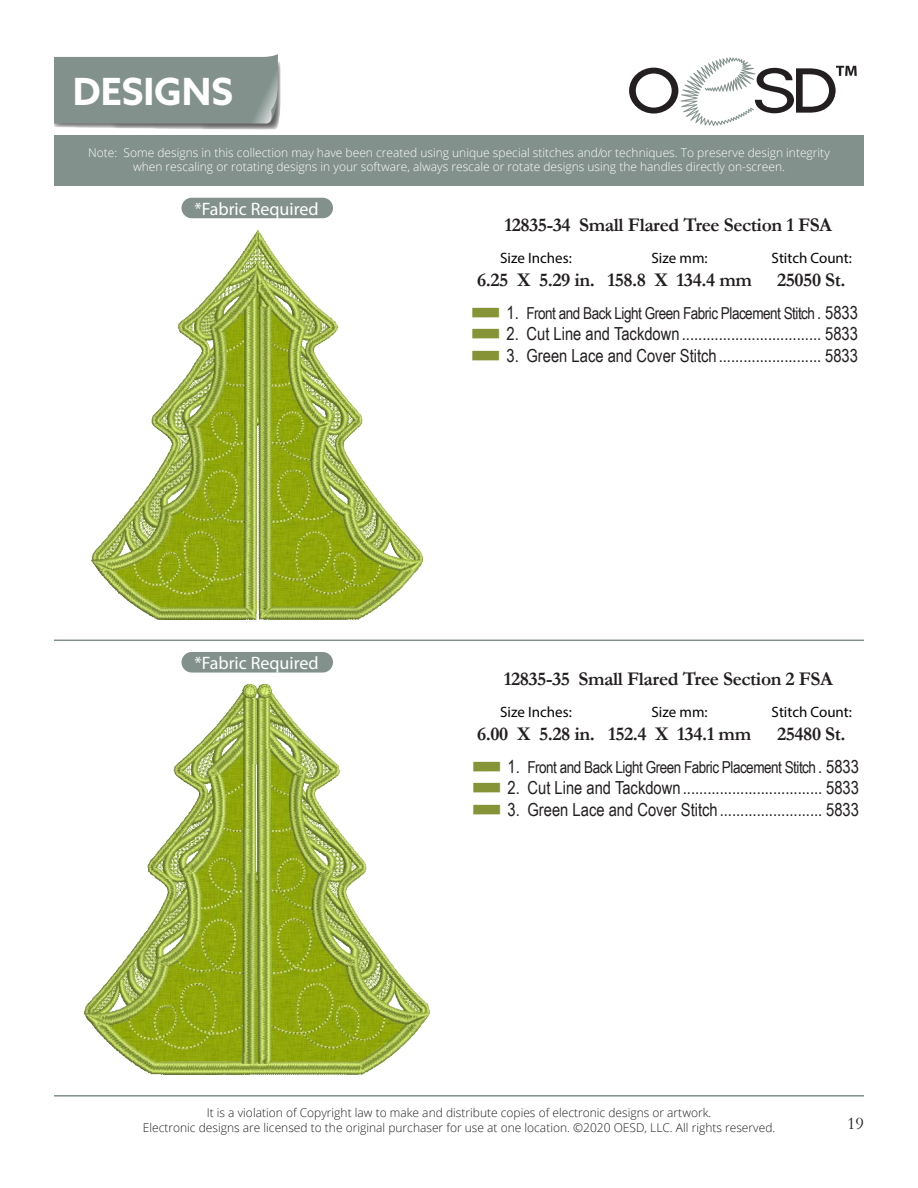
<style>
.page{position:relative;width:918px;height:1188px;background:#fff}
.page>*{position:absolute;margin:0;border:0;box-sizing:border-box;transform-origin:0 0}
.t1{font:700 37.5px "Azo Sans";color:#fff}
.t2{font:700 19.5px "Garamond";letter-spacing:-.02em;color:#231f20}
.t3{font:18px "Arial Narrow";color:#231f20}
.t4{font:18px "Myriad Pro";color:#fff}
.t5{font:18px "Garamond";color:#231f20}
.t6{font:16.5px "Arial Narrow";letter-spacing:-.03em;color:#231f20}
.t7{font:15px "Myriad Pro";color:#040503}
.t8{font:300 12px/14.4px "Open Sans";color:#fff;text-align:center}
.t9{font:300 12px/14.4px "Open Sans";color:#231f20;text-align:center}
.s1{font-family:"threadchart";font-size:18px;color:#869337}
.s2{font-size:18px}
.s3{font-family:"threadchart";color:#869337}
</style>
<div class="page">
<svg style="left:629px;top:57px;width:228px;height:69px"></svg>
<div style="left:54px;top:135px;width:810px;height:51px;background:#82918c"></div>
<hr style="left:54px;top:640px;width:810px;height:1px;background:#82918c">
<hr style="left:54px;top:1095px;width:810px;height:2px;background:#82918c">
<svg style="left:54px;top:54px;width:227px;height:76px;background:#8c9994"></svg>
<div style="left:182px;top:652px;width:151px;height:21px;background:#82918c;border-radius:10px"></div>
<div style="left:182px;top:198px;width:151px;height:20px;background:#82918c;border-radius:10px"></div>
<img style="left:85px;top:685px;width:345px;height:389px">
<img style="left:92px;top:231px;width:331px;height:389px">
<h1 class="t1" style="left:73px;top:67px;width:162px">DESIGNS</h1>
<p class="t8" style="left:88px;top:145px;width:743px">Note: Some designs in this collection may have been created using unique special stitches and/or techniques. To preserve design integrity when rescaling or rotating designs in your software, always rescale or rotate designs using the handles directly on-screen.</p>
<p class="t4" style="left:194px;top:198px;width:126px">*Fabric Required</p>
<p class="t4" style="left:194px;top:652px;width:126px">*Fabric Required</p>
<p class="t2" style="left:504px;top:212px;width:329px">12835-34 Small Flared Tree Section 1 FSA</p>
<p class="t7" style="left:500px;top:248px;width:73px">Size Inches:</p>
<p class="t7" style="left:652px;top:248px;width:58px">Size mm:</p>
<p class="t7" style="left:772px;top:248px;width:82px">Stitch Count:</p>
<p class="t2" style="left:477px;top:266px;width:119px">6.25 X 5.29 in.</p>
<p class="t2" style="left:607px;top:266px;width:146px">158.8 X 134.4 mm</p>
<p class="t2" style="left:777px;top:266px;width:70px">25050 St.</p>
<p class="t6" style="left:472px;top:301px;width:387px"><span class="s1">A</span> <span class="s2">1.</span> Front and Back Light Green Fabric Placement Stitch <span class="s2">. 5833</span></p>
<p class="t3" style="left:472px;top:321px;width:387px"><span class="s3">A</span> 2. Cut Line and Tackdown .................................. 5833</p>
<p class="t3" style="left:472px;top:342px;width:387px"><span class="s3">A</span> 3. Green Lace and Cover Stitch......................... 5833</p>
<p class="t2" style="left:504px;top:666px;width:331px">12835-35 Small Flared Tree Section 2 FSA</p>
<p class="t7" style="left:500px;top:703px;width:73px">Size Inches:</p>
<p class="t7" style="left:652px;top:703px;width:58px">Size mm:</p>
<p class="t7" style="left:772px;top:703px;width:82px">Stitch Count:</p>
<p class="t2" style="left:608px;top:721px;width:145px">152.4 X 134.1 mm</p>
<p class="t2" style="left:777px;top:721px;width:70px">25480 St.</p>
<p class="t6" style="left:473px;top:755px;width:387px"><span class="s1">A</span> <span class="s2">1.</span> Front and Back Light Green Fabric Placement Stitch <span class="s2">. 5833</span></p>
<p class="t3" style="left:473px;top:775px;width:387px"><span class="s3">A</span> 2. Cut Line and Tackdown .................................. 5833</p>
<p class="t3" style="left:473px;top:796px;width:387px"><span class="s3">A</span> 3. Green Lace and Cover Stitch......................... 5833</p>
<p class="t2" style="left:477px;top:721px;width:119px">6.00 X 5.28 in.</p>
<p class="t9" style="left:143px;top:1105px;width:634px">It is a violation of Copyright law to make and distribute copies of electronic designs or artwork.<br>Electronic designs are licensed to the original purchaser for use at one location. ©2020 OESD, LLC. All rights reserved.</p>
<p class="t5" style="left:847px;top:1111px;width:18px">19</p>
</div>
